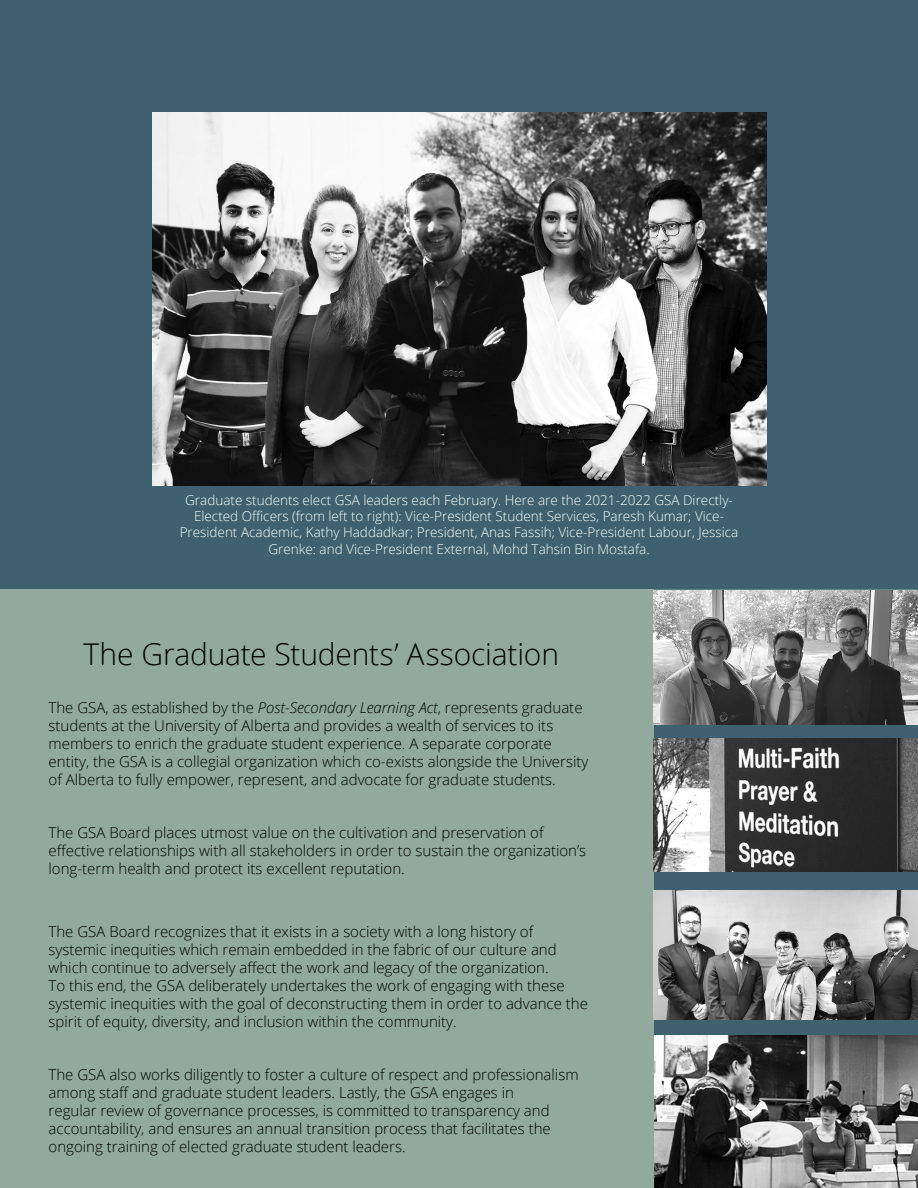
<style>
.page{position:relative;width:918px;height:1188px;background:#fff}
.page>*{position:absolute;margin:0;border:0;box-sizing:border-box;transform-origin:0 0}
.t1{font:300 30px "Open Sans";letter-spacing:-.005em;color:#000}
.Body_Text{font:300 15px/18px "Open Sans";color:#000}
.Body_Text-2{font:300 13.5px/16.2px "Open Sans";color:#fcfff5;text-align:center}
.s1{font-style:italic}
</style>
<div class="page">
<div style="left:0;top:0;width:918px;height:590px;background:#3e606f"></div>
<img style="left:153px;top:112px;width:614px;height:374px">
<div style="left:0;top:590px;width:918px;height:598px;background:#91aa9d"></div>
<svg style="left:654px;top:590px;width:264px;height:445px;background:#446371"></svg>
<img style="left:654px;top:1035px;width:264px;height:153px">
<img style="left:654px;top:891px;width:264px;height:128px">
<img style="left:654px;top:591px;width:264px;height:133px">
<img style="left:654px;top:738px;width:264px;height:134px">
<p class="Body_Text-2" style="left:180px;top:492px;width:560px">Graduate students elect GSA leaders each February. Here are the 2021-2022 GSA Directly-Elected Officers (from left to right): Vice-President Student Services, Paresh Kumar; Vice-President Academic, Kathy Haddadkar; President, Anas Fassih; Vice-President Labour, Jessica Grenke: and Vice-President External, Mohd Tahsin Bin Mostafa.</p>
<p class="t1" style="left:84px;top:634px;width:477px">The Graduate Students’ Association</p>
<p class="Body_Text" style="left:49px;top:698px;width:541px">The GSA, as established by the <span class="s1">Post-Secondary Learning Act</span>, represents graduate students at the University of Alberta and provides a wealth of services to its members to enrich the graduate student experience. A separate corporate entity, the GSA is a collegial organization which co-exists alongside the University of Alberta to fully empower, represent, and advocate for graduate students.</p>
<p class="Body_Text" style="left:49px;top:823px;width:539px">The GSA Board places utmost value on the cultivation and preservation of effective relationships with all stakeholders in order to sustain the organization’s long-term health and protect its excellent reputation.</p>
<p class="Body_Text" style="left:49px;top:922px;width:541px">The GSA Board recognizes that it exists in a society with a long history of systemic inequities which remain embedded in the fabric of our culture and which continue to adversely affect the work and legacy of the organization.<br>To this end, the GSA deliberately undertakes the work of engaging with these systemic inequities with the goal of deconstructing them in order to advance the spirit of equity, diversity, and inclusion within the community.</p>
<p class="Body_Text" style="left:49px;top:1065px;width:532px">The GSA also works diligently to foster a culture of respect and professionalism among staff and graduate student leaders. Lastly, the GSA engages in<br>regular review of governance processes, is committed to transparency and accountability, and ensures an annual transition process that facilitates the ongoing training of elected graduate student leaders.</p>
</div>
